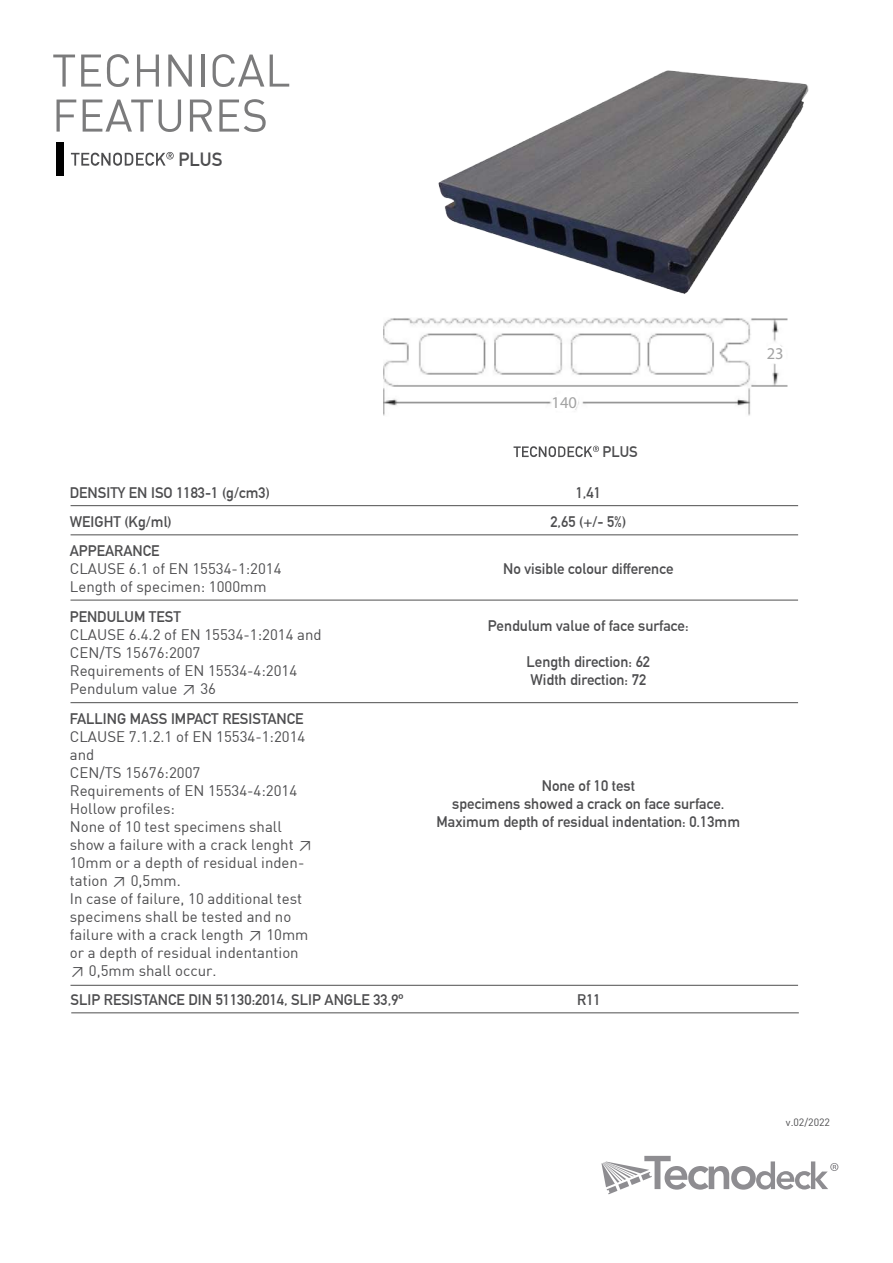
<style>
.page{position:relative;width:893px;height:1263px;background:#fff}
.page>*{position:absolute;margin:0;border:0;box-sizing:border-box;transform-origin:0 0}
.t1{font:700 18.75px "DIN Alternate";color:#4d4d4f}
.t2{font:16.5px "Myriad Pro";color:#a3a3a3}
.t3{font:15px/18px "DIN";color:#4d4d4f}
.t4{font:700 15px/18px "DIN Alternate";color:#4d4d4f}
.t5{font:10.5px "DIN";color:#4d4d4f}
</style>
<div class="page">
<svg style="left:53px;top:55px;width:22px;height:32px"></svg>
<svg style="left:81px;top:55px;width:20px;height:32px"></svg>
<svg style="left:107px;top:54px;width:22px;height:33px"></svg>
<svg style="left:137px;top:55px;width:22px;height:32px"></svg>
<svg style="left:168px;top:55px;width:24px;height:32px"></svg>
<hr style="left:201px;top:55px;width:3px;height:32px;background:#7b7b7c">
<svg style="left:213px;top:54px;width:51px;height:33px"></svg>
<svg style="left:270px;top:55px;width:19px;height:32px"></svg>
<svg style="left:57px;top:100px;width:19px;height:32px"></svg>
<svg style="left:83px;top:100px;width:70px;height:32px"></svg>
<svg style="left:159px;top:100px;width:22px;height:32px"></svg>
<svg style="left:190px;top:100px;width:22px;height:32px"></svg>
<svg style="left:219px;top:99px;width:47px;height:33px"></svg>
<svg style="left:71px;top:152px;width:103px;height:14px"></svg>
<svg style="left:514px;top:446px;width:85px;height:11px"></svg>
<div style="left:56px;top:142px;width:7px;height:34px;background:#000"></div>
<img style="left:384px;top:318px;width:404px;height:98px">
<img style="left:438px;top:70px;width:371px;height:224px">
<hr style="left:71px;top:505px;width:727px;height:1px;background:#4f4f4f">
<hr style="left:71px;top:535px;width:727px;height:1px;background:#4f4f4f">
<hr style="left:71px;top:600px;width:727px;height:1px;background:#4f4f4f">
<hr style="left:71px;top:702px;width:727px;height:1px;background:#4f4f4f">
<hr style="left:71px;top:985px;width:727px;height:1px;background:#4f4f4f">
<hr style="left:71px;top:1012px;width:728px;height:1px;background:#4f4f4f">
<svg style="left:601px;top:1156px;width:237px;height:38px"></svg>
<svg style="left:760px;top:343px;width:28px;height:21px"></svg>
<svg style="left:550px;top:390px;width:31px;height:22px"></svg>
<p class="t1" style="left:178px;top:145px;width:46px">PLUS</p>
<p class="t2" style="left:552px;top:392px;width:27px">140</p>
<p class="t4" style="left:603px;top:442px;width:37px">PLUS</p>
<p class="t4" style="left:70px;top:483px;width:202px">DENSITY EN ISO 1183-1 (g/cm3)</p>
<p class="t4" style="left:576px;top:483px;width:27px">1,41</p>
<p class="t4" style="left:70px;top:512px;width:103px">WEIGHT (Kg/ml)</p>
<p class="t4" style="left:550px;top:512px;width:77px">2,65 (+/- 5%)</p>
<p class="t4" style="left:70px;top:541px;width:91px">APPEARANCE</p>
<p class="t3" style="left:70px;top:560px;width:213px">CLAUSE 6.1 of EN 15534-1:2014<br>Length of specimen: 1000mm</p>
<p class="t4" style="left:503px;top:559px;width:172px">No visible colour difference</p>
<p class="t4" style="left:70px;top:606px;width:113px">PENDULUM TEST</p>
<p class="t3" style="left:70px;top:625px;width:253px">CLAUSE 6.4.2 of EN 15534-1:2014 and<br>CEN/TS 15676:2007<br>Requirements of EN 15534-4:2014<br>Pendulum value ≥ 36</p>
<p class="t4" style="left:488px;top:615px;width:202px">Pendulum value of face surface:</p>
<p class="t4" style="left:527px;top:651px;width:125px">Length direction: 62<br>Width direction: 72</p>
<p class="t4" style="left:70px;top:709px;width:235px">FALLING MASS IMPACT RESISTANCE</p>
<p class="t3" style="left:70px;top:728px;width:244px">CLAUSE 7.1.2.1 of EN 15534-1:2014 and<br>CEN/TS 15676:2007<br>Requirements of EN 15534-4:2014<br>Hollow profiles:<br>None of 10 test specimens shall show a failure with a crack lenght ≥<br>10mm or a depth of residual inden&shy;tation ≥ 0,5mm.<br>In case of failure, 10 additional test specimens shall be tested and no failure with a crack length ≥ 10mm or a depth of residual indentantion ≥ 0,5mm shall occur.</p>
<p class="t4" style="left:437px;top:775px;width:305px;text-align:center">None of 10 test<br>specimens showed a crack on face surface.<br>Maximum depth of residual indentation: 0.13mm</p>
<p class="t4" style="left:71px;top:990px;width:334px">SLIP RESISTANCE DIN 51130:2014, SLIP ANGLE 33,9º</p>
<p class="t4" style="left:577px;top:990px;width:25px">R11</p>
<p class="t2" style="left:767px;top:343px;width:18px">23</p>
<p class="t5" style="left:786px;top:1115px;width:46px">v.02/2022</p>
</div>
